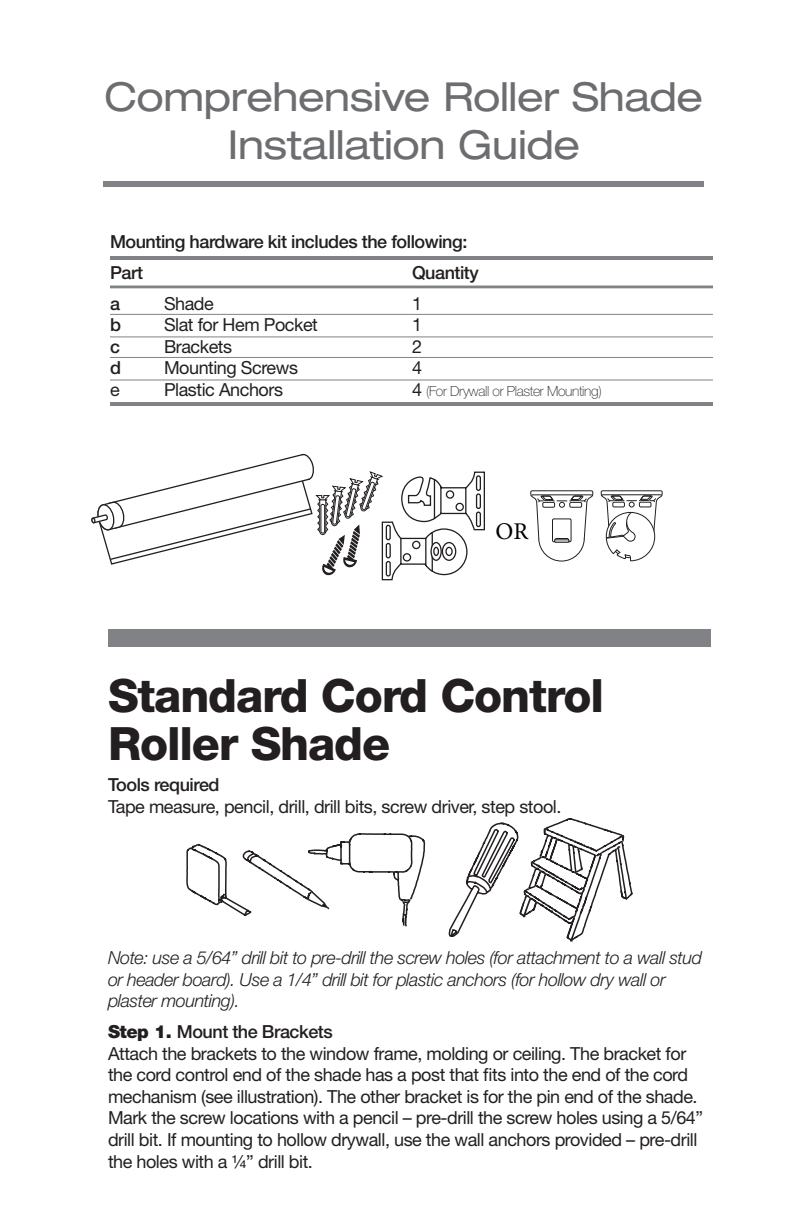
<style>
.page{position:relative;width:792px;height:1224px;background:#fff}
.page>*{position:absolute;margin:0;border:0;box-sizing:border-box;transform-origin:0 0}
.t1{font:800 46px/48px "Helvetica Neue";letter-spacing:-.025em;color:#231f20}
.t2{font:expanded 40px/48px "Helvetica Neue";letter-spacing:-.01em;color:#6c6d70;text-align:center}
.t3{font:24px "Minion Pro";color:#000}
.t4{font:18px/21.6px "Helvetica Neue";letter-spacing:-.025em;color:#231f20}
.t5{font:italic 300 18px/21.6px "Helvetica Neue";letter-spacing:-.025em;color:#231f20}
.t6{font:500 18px/30.6px "Helvetica Neue";letter-spacing:-.025em;color:#231f20}
.t7{font:100 14px "Helvetica Neue";letter-spacing:-.025em;color:#231f20}
.s1{font-weight:400;font-size:18px}
.s2{font-weight:500}
.s3{font-weight:900}
</style>
<div class="page">
<svg style="left:186px;top:833px;width:239px;height:94px"></svg>
<svg style="left:448px;top:818px;width:185px;height:124px"></svg>
<div style="left:108px;top:629px;width:603px;height:18px;background:#808285"></div>
<hr style="left:110px;top:256px;width:603px;height:4px;background:#808285">
<hr style="left:110px;top:402px;width:603px;height:4px;background:#808285">
<hr style="left:110px;top:286px;width:603px;height:2px;background:#808285">
<hr style="left:110px;top:314px;width:603px;height:1px;background:#808285">
<hr style="left:110px;top:336px;width:603px;height:1px;background:#808285">
<hr style="left:110px;top:357px;width:603px;height:1px;background:#808285">
<hr style="left:110px;top:379px;width:603px;height:1px;background:#808285">
<svg style="left:91px;top:454px;width:394px;height:127px"></svg>
<div style="left:103px;top:181px;width:601px;height:5px;background:#808285"></div>
<svg style="left:601px;top:490px;width:62px;height:71px"></svg>
<svg style="left:530px;top:490px;width:63px;height:71px"></svg>
<h2 class="t2" style="left:105px;top:72px;width:600px">Comprehensive Roller Shade<br>Installation Guide</h2>
<p class="t6" style="left:110px;top:227px;width:359px">Mounting hardware kit includes the following:<br>Part</p>
<p class="t6" style="left:412px;top:257px;width:68px">Quantity</p>
<p class="t6" style="left:110px;top:288px;width:12px">a</p>
<p class="t4" style="left:164px;top:292px;width:51px">Shade</p>
<p class="t4" style="left:412px;top:292px;width:12px">1</p>
<p class="t6" style="left:110px;top:309px;width:12px">b</p>
<p class="t4" style="left:164px;top:314px;width:155px">Slat for Hem Pocket</p>
<p class="t4" style="left:412px;top:314px;width:12px">1</p>
<p class="t6" style="left:110px;top:331px;width:12px">c</p>
<p class="t4" style="left:164px;top:335px;width:70px">Brackets</p>
<p class="t4" style="left:412px;top:335px;width:12px">2</p>
<p class="t6" style="left:110px;top:353px;width:12px">d</p>
<p class="t4" style="left:164px;top:357px;width:136px">Mounting Screws</p>
<p class="t4" style="left:412px;top:357px;width:12px">4</p>
<p class="t4" style="left:110px;top:379px;width:11px">e</p>
<p class="t4" style="left:164px;top:379px;width:121px">Plastic Anchors</p>
<p class="t7" style="left:412px;top:383px;width:191px"><span class="s1">4</span> (For Drywall or Plaster Mounting)</p>
<h3 class="t3" style="left:496px;top:515px;width:34px">OR</h3>
<p class="t1" style="left:108px;top:671px;width:497px">Standard Cord Control<br>Roller Shade</p>
<p class="t4" style="left:108px;top:774px;width:455px"><span class="s2">Tools required<br></span>Tape measure, pencil, drill, drill bits, screw driver, step stool.</p>
<p class="t5" style="left:108px;top:947px;width:596px">Note: use a 5/64” drill bit to pre-drill the screw holes (for attachment to a wall stud or header board). Use a 1/4” drill bit for plastic anchors (for hollow dry wall or plaster mounting).</p>
<p class="t4" style="left:108px;top:1020px;width:597px"><span class="s3">Step 1.</span> <span class="s2">Mount the Brackets<br></span>Attach the brackets to the window frame, molding or ceiling. The bracket for the cord control end of the shade has a post that fits into the end of the cord mechanism (see illustration). The other bracket is for the pin end of the shade.<br>Mark the screw locations with a pencil – pre-drill the screw holes using a 5/64” drill bit. If mounting to hollow drywall, use the wall anchors provided – pre-drill the holes with a ¼” drill bit.</p>
</div>
